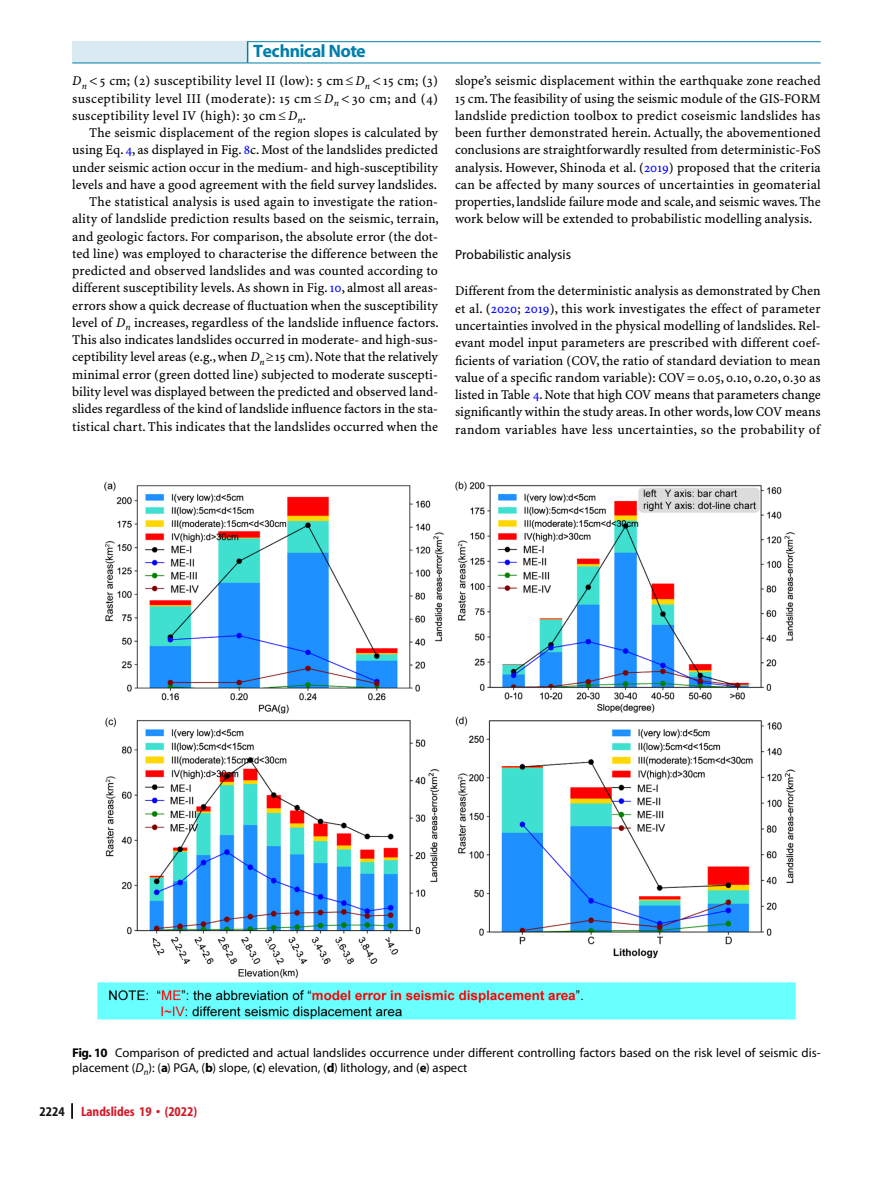
<style>
.page{position:relative;width:893px;height:1187px;background:#fff}
.page>*{position:absolute;margin:0;border:0;box-sizing:border-box;transform-origin:0 0}
.t1{font:700 18px "S Myriad";color:#007faa}
.t2{font:13.5px/17.2px "S Minion Plus";letter-spacing:.005em;color:#000;text-align:justify}
.t3{font:13.5px "Adv TT152 d 38 d 7.B";color:#d11a29}
.t4{font:13.5px "S Myriad Regular 2";color:#000}
.t5{font:12.75px/15px "S Myriad Regular 2";color:#000}
.s1{font-style:italic}
.s2{color:#00f}
.s3{font-family:"S Myriad";font-weight:700}
.s4{font-family:"S Myriad";font-style:italic}
.s5{font-family:"Adv TT152 d 38 d 7.B2";color:#131413}
.s6{font-family:"Adv P0005"}
</style>
<div class="page">
<div style="left:72px;top:42px;width:176px;height:21px;background:#daeaf3"></div>
<svg style="left:247px;top:42px;width:1px;height:21px"></svg>
<hr style="left:72px;top:63px;width:176px;height:1px;background:#007faa">
<hr style="left:247px;top:41px;width:574px;height:1px;background:#007faa">
<hr style="left:248px;top:63px;width:573px;height:1px;background:#007faa">
<img style="left:97px;top:481px;width:699px;height:539px">
<svg style="left:72px;top:1103px;width:1px;height:15px"></svg>
<h1 class="t1" style="left:254px;top:42px;width:113px">Technical Note</h1>
<p class="t2" style="left:72px;top:72px;width:367px"><span class="s1">D</span><sub>n</sub> &lt; 5 cm; (2) susceptibility level II (low): 5 cm ≤<span class="s1">D</span><sub>n</sub> &lt; 15 cm; (3) susceptibility level III (moderate): 15 cm ≤ <span class="s1">D</span><sub>n</sub> &lt; 30 cm; and (4) susceptibility level IV (high): 30 cm ≤<span class="s1">D</span><sub>n</sub>.</p>
<p class="t2" style="left:72px;top:124px;width:368px;text-align:right">The seismic displacement of the region slopes is calculated by using Eq. <span class="s2">4</span>, as displayed in Fig. <span class="s2">8</span>c. Most of the landslides predicted under seismic action occur in the medium- and high-susceptibility levels and have a good agreement with the field survey landslides.<br>The statistical analysis is used again to investigate the ration&shy;ality of landslide prediction results based on the seismic, terrain, and geologic factors. For comparison, the absolute error (the dot&shy;ted line) was employed to characterise the difference between the predicted and observed landslides and was counted according to different susceptibility levels. As shown in Fig.<span class="s2">10</span>, almost all areas&shy;errors show a quick decrease of fluctuation when the susceptibility level of <span class="s1">D</span><sub>n</sub> increases, regardless of the landslide influence factors.<br>This also indicates landslides occurred in moderate- and high-sus&shy;ceptibility level areas (e.g., when <span class="s1">D</span><sub>n</sub> ≥15 cm). Note that the relatively minimal error (green dotted line) subjected to moderate suscepti&shy;bility level was displayed between the predicted and observed land&shy;slides regardless of the kind of landslide influence factors in the sta&shy;tistical chart. This indicates that the landslides occurred when the</p>
<p class="t2" style="left:455px;top:72px;width:367px">slope’s seismic displacement within the earthquake zone reached 15 cm. The feasibility of using the seismic module of the GIS-FORM landslide prediction toolbox to predict coseismic landslides has been further demonstrated herein. Actually, the abovementioned conclusions are straightforwardly resulted from deterministic-FoS analysis. However, Shinoda et al. (<span class="s2">2019</span>) proposed that the criteria can be affected by many sources of uncertainties in geomaterial properties, landslide failure mode and scale, and seismic waves. The work below will be extended to probabilistic modelling analysis.</p>
<p class="t4" style="left:455px;top:248px;width:118px">Probabilistic analysis</p>
<p class="t2" style="left:455px;top:283px;width:367px">Different from the deterministic analysis as demonstrated by Chen et al. (<span class="s2">2020</span>; <span class="s2">2019</span>), this work investigates the effect of parameter uncertainties involved in the physical modelling of landslides. Rel&shy;evant model input parameters are prescribed with different coef&shy;ficients of variation (COV, the ratio of standard deviation to mean value of a specific random variable): COV=0.05, 0.10, 0.20, 0.30 as listed in Table <span class="s2">4</span>. Note that high COV means that parameters change significantly within the study areas. In other words, low COV means random variables have less uncertainties, so the probability of</p>
<p class="t5" style="left:72px;top:1045px;width:750px"><span class="s3">Fig. 10</span> Comparison of predicted and actual landslides occurrence under different controlling factors based on the risk level of seismic dis&shy;placement (<span class="s4">D</span><sub>n</sub>): (<span class="s3">a</span>) PGA, (<span class="s3">b</span>) slope, (<span class="s3">c</span>) elevation, (<span class="s3">d</span>) lithology, and (<span class="s3">e</span>) aspect</p>
<p class="t3" style="left:39px;top:1106px;width:159px"><span class="s5">2224</span> Landslides 19 <span class="s6">&amp;</span> (2022)</p>
</div>
